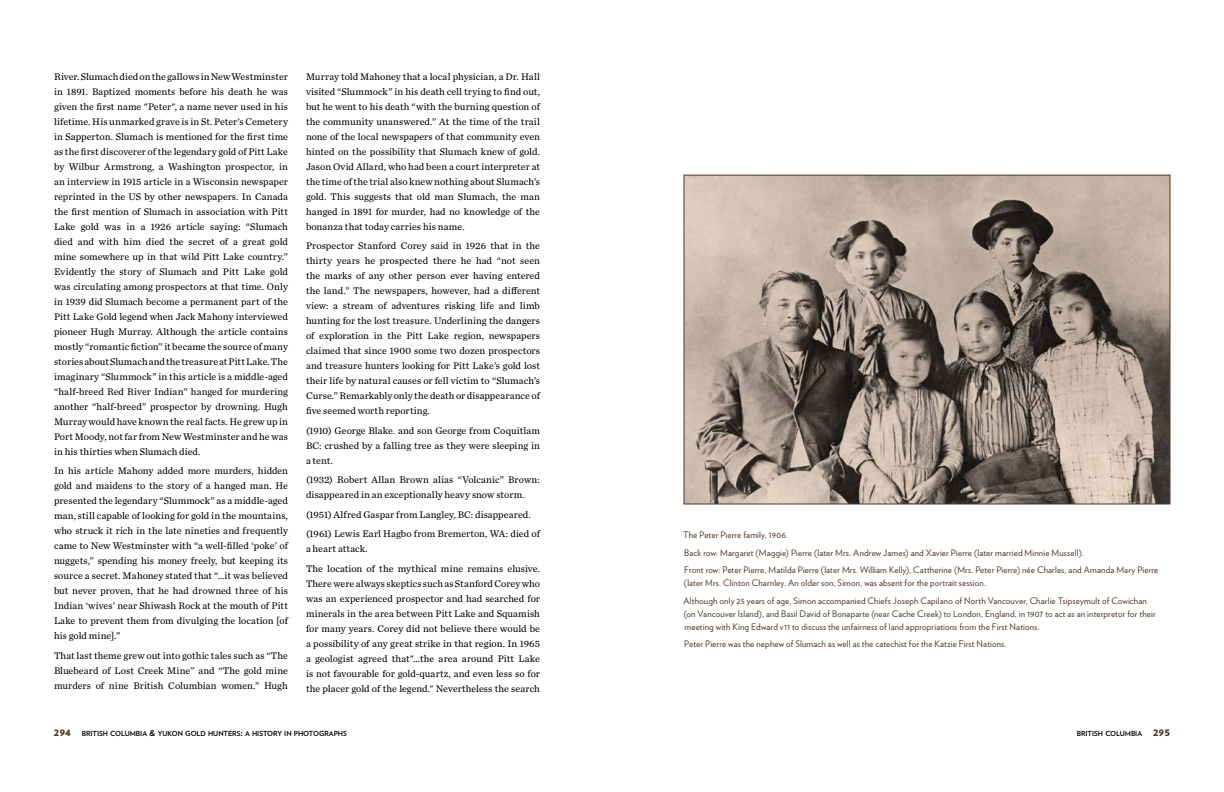
<style>
.page{position:relative;width:1224px;height:792px;background:#fff}
.page>*{position:absolute;margin:0;border:0;box-sizing:border-box;transform-origin:0 0}
.t1{font:10px/15px "Chronicle Text G2";letter-spacing:.005em;color:#000;text-align:justify}
.t2{font:9px/17.5px "Verlag";letter-spacing:.015em;color:#513626}
.t3{font:700 7px "Verlag";color:#000}
.s1{font-weight:900;font-size:11px;color:#513626}
.s2{font-size:10px}
</style>
<div class="page">
<img style="left:686px;top:177px;width:482px;height:325px">
<div style="left:684px;top:175px;width:486px;height:329px;border:1px solid #513626"></div>
<p class="t1" style="left:54px;top:69px;width:236px">River. Slumach died on the gallows in New Westminster in 1891. Baptized moments before his death he was given the first name "Peter", a name never used in his lifetime. His unmarked grave is in St. Peter's Cemetery in Sapperton. Slumach is mentioned for the first time as the first discoverer of the legendary gold of Pitt Lake by Wilbur Armstrong, a Washington prospector, in an interview in 1915 article in a Wisconsin newspaper reprinted in the US by other newspapers. In Canada the first mention of Slumach in association with Pitt Lake gold was in a 1926 article saying: “Slumach died and with him died the secret of a great gold mine somewhere up in that wild Pitt Lake country.” Evidently the story of Slumach and Pitt Lake gold was circulating among prospectors at that time. Only in 1939 did Slumach become a permanent part of the Pitt Lake Gold legend when Jack Mahony interviewed pioneer Hugh Murray. Although the article contains mostly “romantic fiction” it became the source of many stories about Slumach and the treasure at Pitt Lake. The imaginary “Slummock” in this article is a middle-aged “half-breed Red River Indian” hanged for murdering another “half-breed” prospector by drowning. Hugh Murray would have known the real facts. He grew up in Port Moody, not far from New Westminster and he was in his thirties when Slumach died.</p>
<p class="t1" style="left:54px;top:463px;width:236px">In his article Mahony added more murders, hidden gold and maidens to the story of a hanged man. He presented the legendary “Slummock” as a middle-aged man, still capable of looking for gold in the mountains, who struck it rich in the late nineties and frequently came to New Westminster with “a well-filled ‘poke’ of nuggets,” spending his money freely, but keeping its source a secret. Mahoney stated that “…it was believed but never proven, that he had drowned three of his Indian ‘wives’ near Shiwash Rock at the mouth of Pitt Lake to prevent them from divulging the location [of his gold mine].”</p>
<p class="t1" style="left:54px;top:648px;width:235px">That last theme grew out into gothic tales such as “The Bluebeard of Lost Creek Mine” and “The gold mine murders of nine British Columbian women.” Hugh</p>
<p class="t1" style="left:306px;top:69px;width:236px">Murray told Mahoney that a local physician, a Dr. Hall visited “Slummock” in his death cell trying to find out, but he went to his death “with the burning question of the community unanswered.” At the time of the trail none of the local newspapers of that community even hinted on the possibility that Slumach knew of gold.<br>Jason Ovid Allard, who had been a court interpreter at the time of the trial also knew nothing about Slumach’s gold. This suggests that old man Slumach, the man hanged in 1891 for murder, had no knowledge of the bonanza that today carries his name.</p>
<p class="t1" style="left:306px;top:238px;width:236px">Prospector Stanford Corey said in 1926 that in the thirty years he prospected there he had “not seen the marks of any other person ever having entered the land.” The newspapers, however, had a different view: a stream of adventures risking life and limb hunting for the lost treasure. Underlining the dangers of exploration in the Pitt Lake region, newspapers claimed that since 1900 some two dozen prospectors and treasure hunters looking for Pitt Lake’s gold lost their life by natural causes or fell victim to “Slumach’s Curse.” Remarkably only the death or disappearance of five seemed worth reporting.</p>
<p class="t1" style="left:306px;top:423px;width:236px">(1910) George Blake. and son George from Coquitlam BC: crushed by a falling tree as they were sleeping in a tent.</p>
<p class="t1" style="left:306px;top:472px;width:235px">(1932) Robert Allan Brown alias “Volcanic” Brown: disappeared in an exceptionally heavy snow storm.</p>
<p class="t1" style="left:306px;top:504px;width:236px;line-height:19.5px">(1951) Alfred Gaspar from Langley, BC: disappeared. (1961) Lewis Earl Hagbo from Bremerton, WA: died of</p>
<p class="t1" style="left:306px;top:539px;width:235px;line-height:19.5px">a heart attack.<br>The location of the mythical mine remains elusive.</p>
<p class="t1" style="left:306px;top:576px;width:236px">There were always skeptics such as Stanford Corey who was an experienced prospector and had searched for minerals in the area between Pitt Lake and Squamish for many years. Corey did not believe there would be a possibility of any great strike in that region. In 1965 a geologist agreed that"...the area around Pitt Lake is not favourable for gold-quartz, and even less so for the placer gold of the legend." Nevertheless the search</p>
<p class="t2" style="left:683px;top:526px;width:477px">The Peter Pierre family, 1906.<br>Back row: Margaret (Maggie) Pierre (later Mrs. Andrew James) and Xavier Pierre (later married Minnie Mussell).<br>Front row: Peter Pierre, Matilda Pierre (later Mrs. William Kelly), Cattherine (Mrs. Peter Pierre) née Charles, and Amanda Mary Pierre</p>
<p class="t2" style="left:684px;top:574px;width:465px">(later Mrs. Clinton Charnley. An older son, Simon, was absent for the portrait session.<br>Although only 25 years of age, Simon accompanied Chiefs Joseph Capilano of North Vancouver, Charlie Tsipseymult of Cowichan</p>
<p class="t2" style="left:684px;top:606px;width:473px;line-height:13px">(on Vancouver Island), and Basil David of Bonaparte (near Cache Creek) to London, England, in 1907 to act as an interpretor for their meeting with King Edward v11 to discuss the unfairness of land appropriations from the First Nations.</p>
<p class="t2" style="left:684px;top:635px;width:324px">Peter Pierre was the nephew of Slumach as well as the catechist for the Katzie First Nations.</p>
<p class="t3" style="left:54px;top:728px;width:294px"><span class="s1">294</span> BRITISH COLUMBIA <span class="s2">&amp;</span> YUKON GOLD HUNTERS<span class="s2">:</span> A HISTORY IN PHOTOGRAPHS</p>
<p class="t3" style="left:1077px;top:728px;width:95px">BRITISH COLUMBIA <span class="s1">295</span></p>
</div>
